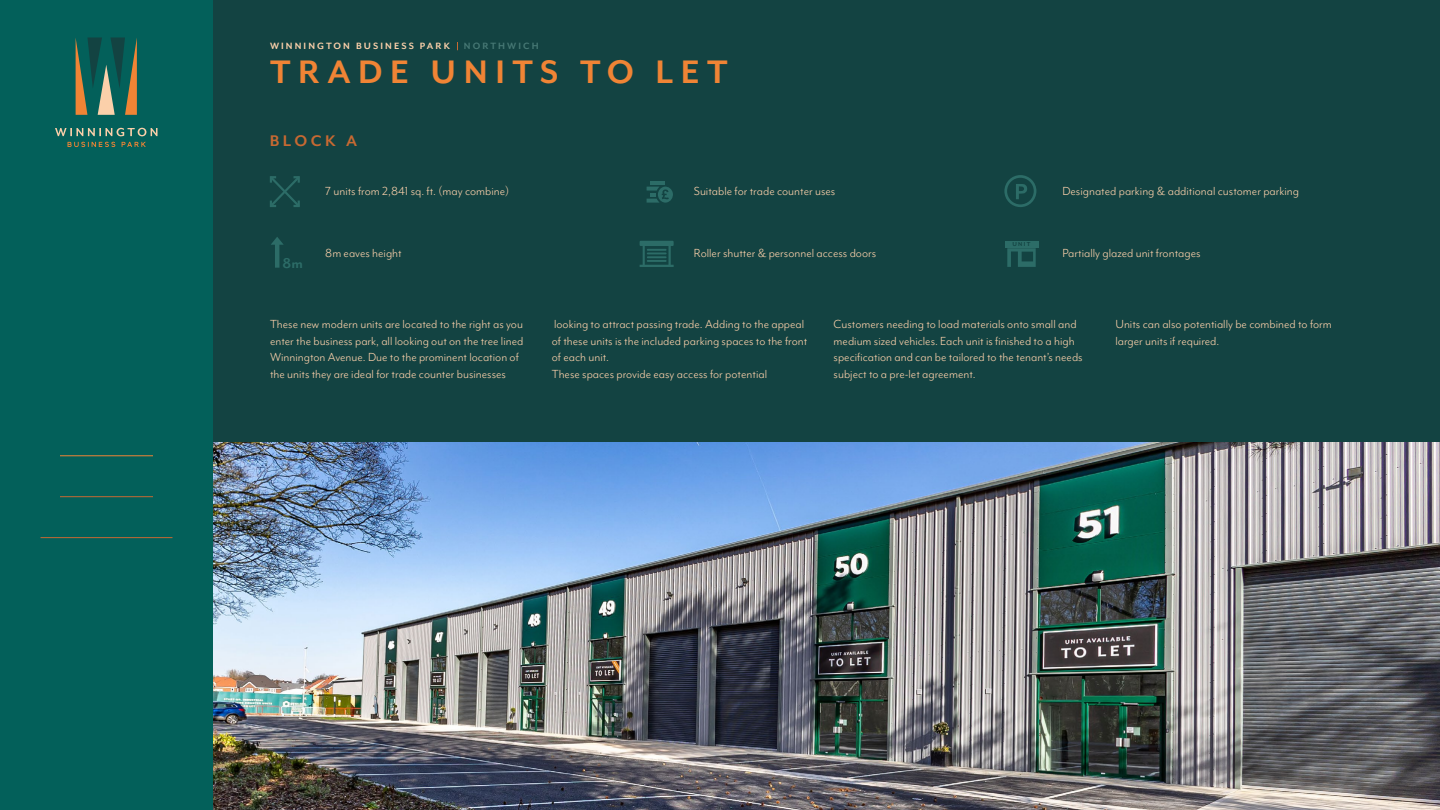
<style>
.page{position:relative;width:1440px;height:810px;background:#fff}
.page>*{position:absolute;margin:0;border:0;box-sizing:border-box;transform-origin:0 0}
.t1{font:700 37.5px "Mr Eaves Mod OT";letter-spacing:.2em;color:#f08435}
.t2{font:700 17.7px "Mr Eaves Mod OT";letter-spacing:.2em;color:#c76932}
.t3{font:700 16.27px "Mr Eaves San OT";color:#2c6c67}
.t4{font:13.5px/16.5px "Mr Eaves Mod OT";color:#fbd0aa}
.t5{font:700 10.5px "Mr Eaves Mod OT";letter-spacing:.2em;color:#fbd0aa}
.t6{font:700 10.5px "Mr Eaves Mod OT";letter-spacing:.2em;color:#467874}
.t7{font:700 6.68px "Mr Eaves Mod OT";color:#134342}
</style>
<div class="page">
<div style="left:0;top:0;width:214px;height:810px;background:#03605a"></div>
<svg style="left:76px;top:38px;width:61px;height:77px;background:#486c56"></svg>
<svg style="left:55px;top:128px;width:103px;height:8px"></svg>
<svg style="left:68px;top:142px;width:78px;height:5px"></svg>
<div style="left:214px;top:0;width:1226px;height:810px;background:#134342"></div>
<img style="left:214px;top:442px;width:1226px;height:368px">
<svg style="left:640px;top:241px;width:34px;height:26px"></svg>
<svg style="left:271px;top:237px;width:13px;height:31px"></svg>
<svg style="left:270px;top:176px;width:30px;height:31px"></svg>
<svg style="left:1007px;top:248px;width:29px;height:19px"></svg>
<div style="left:1005px;top:241px;width:33px;height:7px;background:#2c6c67"></div>
<svg style="left:1004px;top:175px;width:32px;height:32px"></svg>
<hr style="left:650px;top:181px;width:15px;height:3px;background:#2c6c67">
<svg style="left:647px;top:186px;width:26px;height:17px"></svg>
<hr style="left:60px;top:455px;width:93px;height:1px;background:#f08435">
<hr style="left:60px;top:496px;width:93px;height:1px;background:#c76932">
<hr style="left:40px;top:537px;width:132px;height:1px;background:#c76932">
<p class="t5" style="left:270px;top:40px;width:182px">WINNINGTON BUSINESS PARK</p>
<p class="t6" style="left:464px;top:40px;width:76px">NORTHWICH</p>
<h1 class="t1" style="left:270px;top:51px;width:459px">TRADE UNITS TO LET</h1>
<h2 class="t2" style="left:270px;top:131px;width:89px">BLOCK A</h2>
<p class="t4" style="left:325px;top:182px;width:185px">7 units from 2,841 sq. ft. (may combine)</p>
<p class="t3" style="left:283px;top:254px;width:22px">8m</p>
<p class="t4" style="left:325px;top:244px;width:78px">8m eaves height</p>
<p class="t4" style="left:694px;top:182px;width:143px">Suitable for trade counter uses</p>
<p class="t4" style="left:694px;top:244px;width:184px">Roller shutter &amp; personnel access doors</p>
<p class="t7" style="left:1012px;top:240px;width:20px">UNIT</p>
<p class="t4" style="left:1062px;top:182px;width:238px">Designated parking &amp; additional customer parking</p>
<p class="t4" style="left:1062px;top:244px;width:140px">Partially glazed unit frontages</p>
<p class="t4" style="left:270px;top:316px;width:255px">These new modern units are located to the right as you enter the business park, all looking out on the tree lined Winnington Avenue. Due to the prominent location of the units they are ideal for trade counter businesses</p>
<p class="t4" style="left:552px;top:316px;width:257px">looking to attract passing trade. Adding to the appeal of these units is the included parking spaces to the front of each unit.<br>These spaces provide easy access for potential</p>
<p class="t4" style="left:834px;top:316px;width:251px">Customers needing to load materials onto small and medium sized vehicles. Each unit is finished to a high specification and can be tailored to the tenant’s needs subject to a pre-let agreement.</p>
<p class="t4" style="left:1115px;top:316px;width:218px">Units can also potentially be combined to form larger units if required.</p>
</div>
